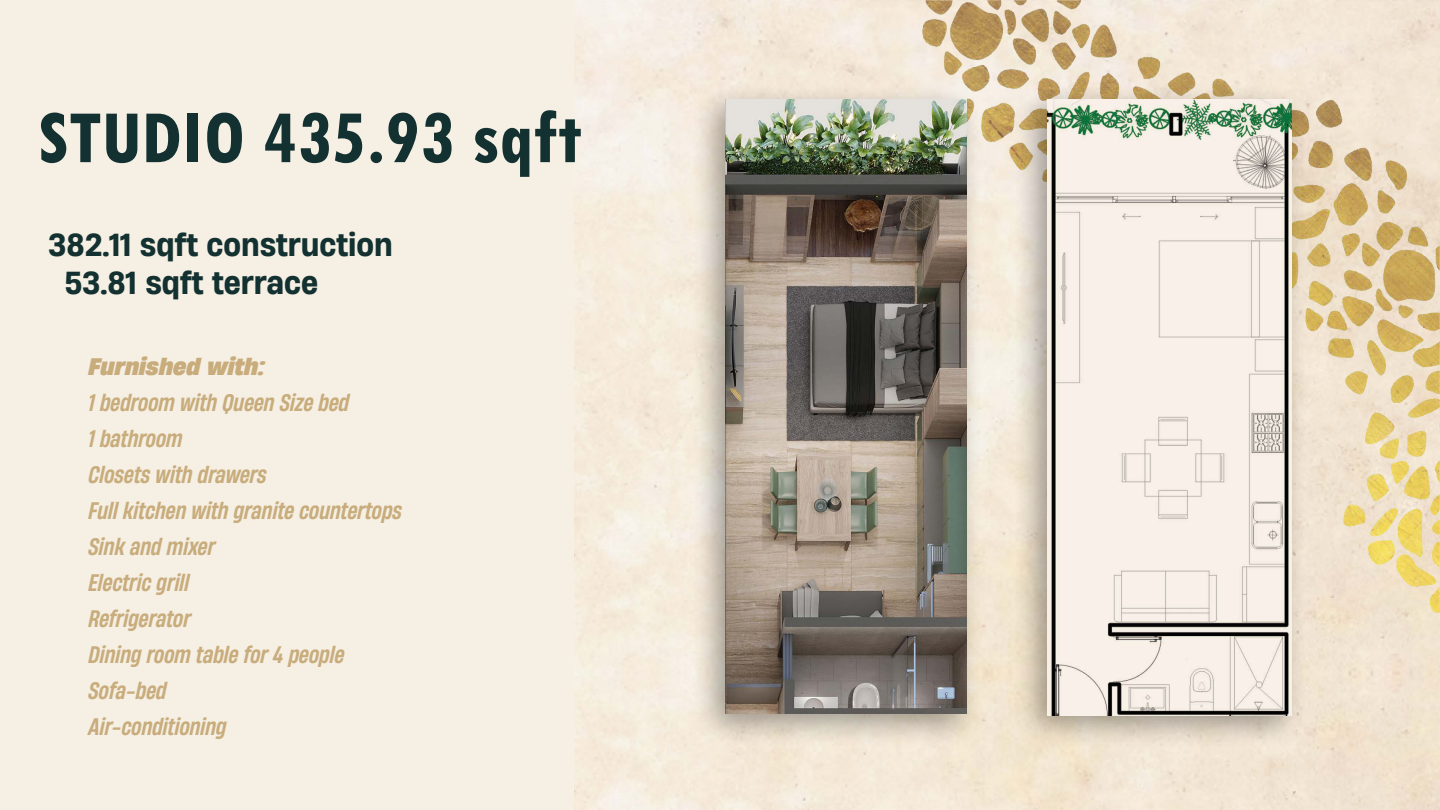
<style>
.page{position:relative;width:1440px;height:810px;background:#fff}
.page>*{position:absolute;margin:0;border:0;box-sizing:border-box;transform-origin:0 0}
.t1{font:700 condensed 79.5px "Tw Cen";color:#133130}
.t2{font:500 30px/37.5px "Heading Now 65";color:#133130}
.t3{font:italic 500 22.5px/36px "Heading Now 55";color:#c8ac7b}
.t4{font:italic 800 22.5px "Heading Now 67";color:#c8ac7b}
</style>
<div class="page">
<img style="left:904px;top:0;width:536px;height:629px">
<div style="left:691px;top:83px;width:292px;height:665px;background:#000;opacity:.35"></div>
<img style="left:726px;top:99px;width:240px;height:615px">
<div style="left:1013px;top:83px;width:295px;height:667px;background:#000;opacity:.35"></div>
<img style="left:1047px;top:99px;width:245px;height:617px">
<div style="left:0;top:0;width:574px;height:810px;background:#f5efe4"></div>
<h1 class="t1" style="left:38px;top:89px;width:546px">STUDIO 435.93 sqft</h1>
<h2 class="t2" style="left:65px;top:225px;width:329px;text-indent:-17px">382.11 sqft construction<br>53.81 sqft terrace</h2>
<p class="t4" style="left:89px;top:349px;width:178px">Furnished with:</p>
<p class="t3" style="left:89px;top:384px;width:315px">1 bedroom with Queen Size bed<br>1 bathroom<br>Closets with drawers<br>Full kitchen with granite countertops<br>Sink and mixer<br>Electric grill<br>Refrigerator<br>Dining room table for 4 people<br>Sofa-bed<br>Air-conditioning</p>
</div>
